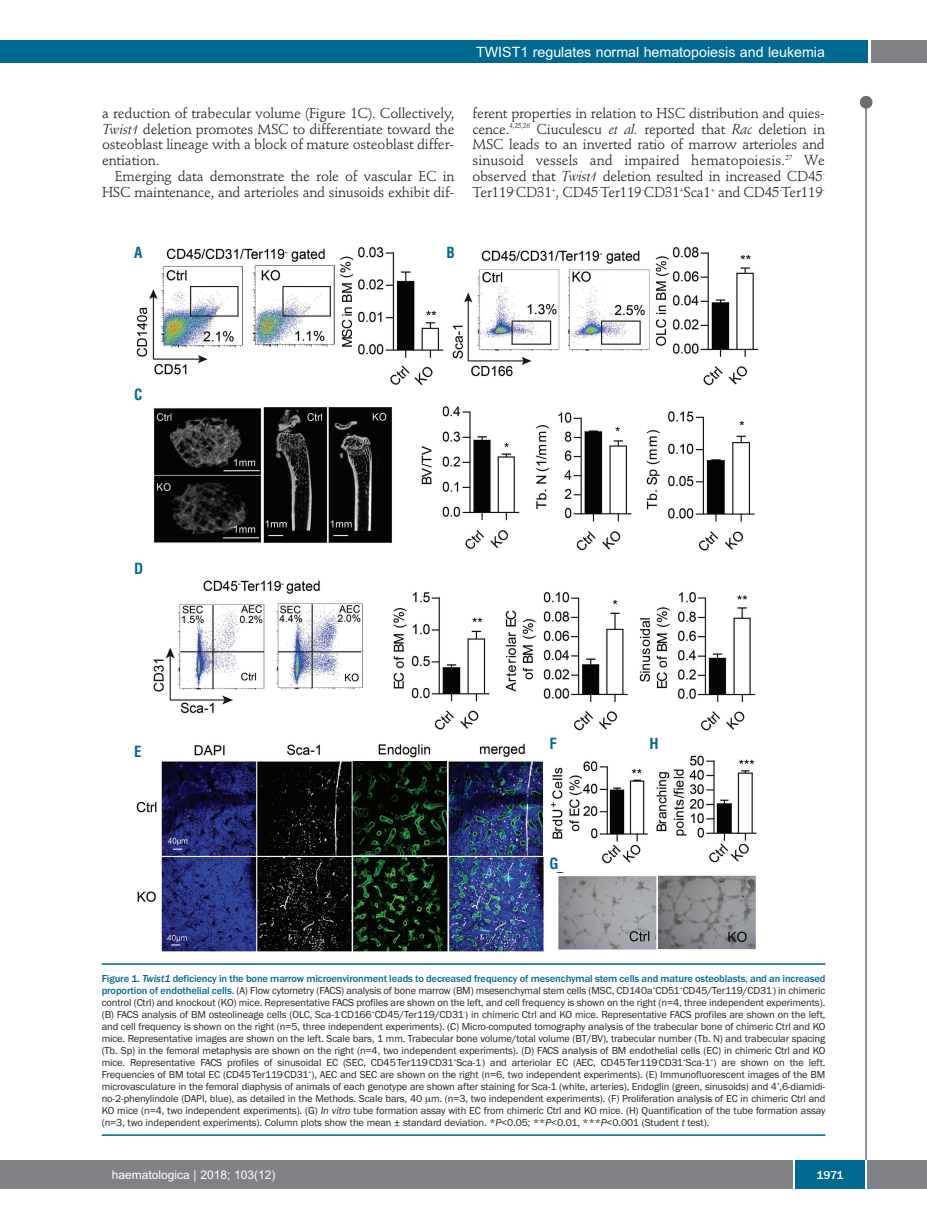
<style>
.page{position:relative;width:927px;height:1225px;background:#fff}
.page>*{position:absolute;margin:0;border:0;box-sizing:border-box;transform-origin:0 0}
.t1{font:700 condensed 15px "Helvetica";color:#006991}
.t2{font:14.25px/15.9px "Stempel Schneidler";letter-spacing:-.015em;color:#231f20;text-align:justify}
.t3{font:14.25px "Arial";color:#fff}
.t4{font:12px "Arial";color:#fff}
.t5{font:500 12px "Franklin Gothic";color:#fff}
.t6{font:10.5px/12px "Franklin Gothic";letter-spacing:-.01em;color:#231f20;text-align:justify}
.s1{font-style:italic}
.s2{font-weight:500;color:#006991}
.s3{font-weight:500;font-style:italic;color:#006991}
</style>
<div class="page">
<div style="left:860px;top:96px;width:12px;height:13px;background:#6c6d70;border-radius:50%"></div>
<hr style="left:865px;top:98px;width:2px;height:1062px;background:#6c6d70">
<div style="left:871px;top:40px;width:56px;height:22px;background:#808285"></div>
<div style="left:18px;top:40px;width:849px;height:22px;background:#006991"></div>
<div style="left:17px;top:1160px;width:910px;height:28px;background:#808285"></div>
<div style="left:795px;top:1160px;width:70px;height:28px;background:#006991"></div>
<hr style="left:793px;top:1160px;width:2px;height:28px;background:#fff">
<hr style="left:865px;top:1160px;width:2px;height:28px;background:#fff">
<div style="left:0;top:40px;width:19px;height:22px;background:#006991"></div>
<div style="left:0;top:1160px;width:18px;height:28px;background:#808285"></div>
<img style="left:136px;top:244px;width:623px;height:708px">
<hr style="left:102px;top:963px;width:723px;height:1px;background:#006991">
<hr style="left:102px;top:1134px;width:723px;height:1px;background:#006991">
<h2 class="t3" style="left:476px;top:44px;width:350px">TWIST1 regulates normal hematopoiesis and leukemia</h2>
<h2 class="t2" style="left:102px;top:106px;width:354px">a reduction of trabecular volume (Figure 1C). Collectively, <span class="s1">Twist1</span> deletion promotes MSC to differentiate toward the osteoblast lineage with a block of mature osteoblast differ&shy;entiation.</h2>
<h2 class="t2" style="left:102px;top:170px;width:354px;text-align:right">Emerging data demonstrate the role of vascular EC in<br>HSC maintenance, and arterioles and sinusoids exhibit dif-</h2>
<p class="t2" style="left:472px;top:106px;width:354px">ferent properties in relation to HSC distribution and quies&shy;cence.<sup>4,25,26</sup> Ciuculescu <span class="s1">et al.</span> reported that <span class="s1">Rac</span> deletion in MSC leads to an inverted ratio of marrow arterioles and sinusoid vessels and impaired hematopoiesis.<sup>27</sup> We observed that <span class="s1">Twist1</span> deletion resulted in increased CD45<sup>- </sup>Ter119<sup>-</sup>CD31<sup>+</sup>, CD45<sup>-</sup>Ter119<sup>-</sup>CD31<sup>+</sup>Sca1<sup>+</sup> and CD45<sup>-</sup>Ter119<sup>-</sup></p>
<h1 class="t1" style="left:134px;top:244px;width:10px">A</h1>
<h1 class="t1" style="left:447px;top:244px;width:10px">B</h1>
<h1 class="t1" style="left:134px;top:386px;width:10px">C</h1>
<h1 class="t1" style="left:134px;top:560px;width:11px">D</h1>
<h1 class="t1" style="left:134px;top:743px;width:9px">E</h1>
<h1 class="t1" style="left:549px;top:735px;width:9px">F</h1>
<h1 class="t1" style="left:649px;top:735px;width:11px">H</h1>
<h1 class="t1" style="left:549px;top:855px;width:11px">G</h1>
<p class="t6" style="left:102px;top:972px;width:725px"><span class="s2">Figure 1.</span> <span class="s3">Twist1</span> <span class="s2">deficiency in the bone marrow microenvironment leads to decreased frequency of mesenchymal stem cells and mature osteoblasts, and an increased proportion of endothelial cells.</span> (A) Flow cytometry (FACS) analysis of bone marrow (BM) msesenchymal stem cells (MSC, CD140a<sup>+</sup>CD51<sup>+</sup>CD45/Ter119/CD31<sup>-</sup>) in chimeric control (Ctrl) and knockout (KO) mice. Representative FACS profiles are shown on the left, and cell frequency is shown on the right (n=4, three independent experiments). (B) FACS analysis of BM osteolineage cells (OLC, Sca-1<sup>-</sup>CD166<sup>+</sup>CD45/Ter119/CD31<sup>-</sup>) in chimeric Ctrl and KO mice. Representative FACS profiles are shown on the left, and cell frequency is shown on the right (n=5, three independent experiments). (C) Micro-computed tomography analysis of the trabecular bone of chimeric Ctrl and KO mice. Representative images are shown on the left. Scale bars, 1 mm. Trabecular bone volume/total volume (BT/BV), trabecular number (Tb. N) and trabecular spacing (Tb. Sp) in the femoral metaphysis are shown on the right (n=4, two independent experiments). (D) FACS analysis of BM endothelial cells (EC) in chimeric Ctrl and KO mice. Representative FACS profiles of sinusoidal EC (SEC, CD45<sup>-</sup>Ter119<sup>-</sup>CD31<sup>+</sup>Sca-1<sup>-</sup>) and arteriolar EC (AEC, CD45<sup>-</sup>Ter119<sup>-</sup>CD31<sup>+</sup>Sca-1<sup>+</sup>) are shown on the left.<br>Frequencies of BM total EC (CD45<sup>-</sup>Ter119<sup>-</sup>CD31<sup>+</sup>), AEC and SEC are shown on the right (n=6, two independent experiments). (E) Immunofluorescent images of the BM microvasculature in the femoral diaphysis of animals of each genotype are shown after staining for Sca-1 (white, arteries), Endoglin (green, sinusoids) and 4’,6-diamidi&shy;no-2-phenylindole (DAPI, blue), as detailed in the Methods. Scale bars, 40 m. (n=3, two independent experiments). (F) Proliferation analysis of EC in chimeric Ctrl and KO mice (n=4, two independent experiments). (G) <span class="s1">In vitro</span> tube formation assay with EC from chimeric Ctrl and KO mice. (H) Quantification of the tube formation assay (n=3, two independent experiments). Column plots show the mean ± standard deviation. *<span class="s1">P</span>&lt;0.05; **<span class="s1">P</span>&lt;0.01, ***<span class="s1">P</span>&lt;0.001 (Student <span class="s1">t</span> test).</p>
<p class="t4" style="left:112px;top:1167px;width:165px">haematologica | 2018; 103(12)</p>
<p class="t5" style="left:816px;top:1167px;width:29px">1971</p>
</div>
